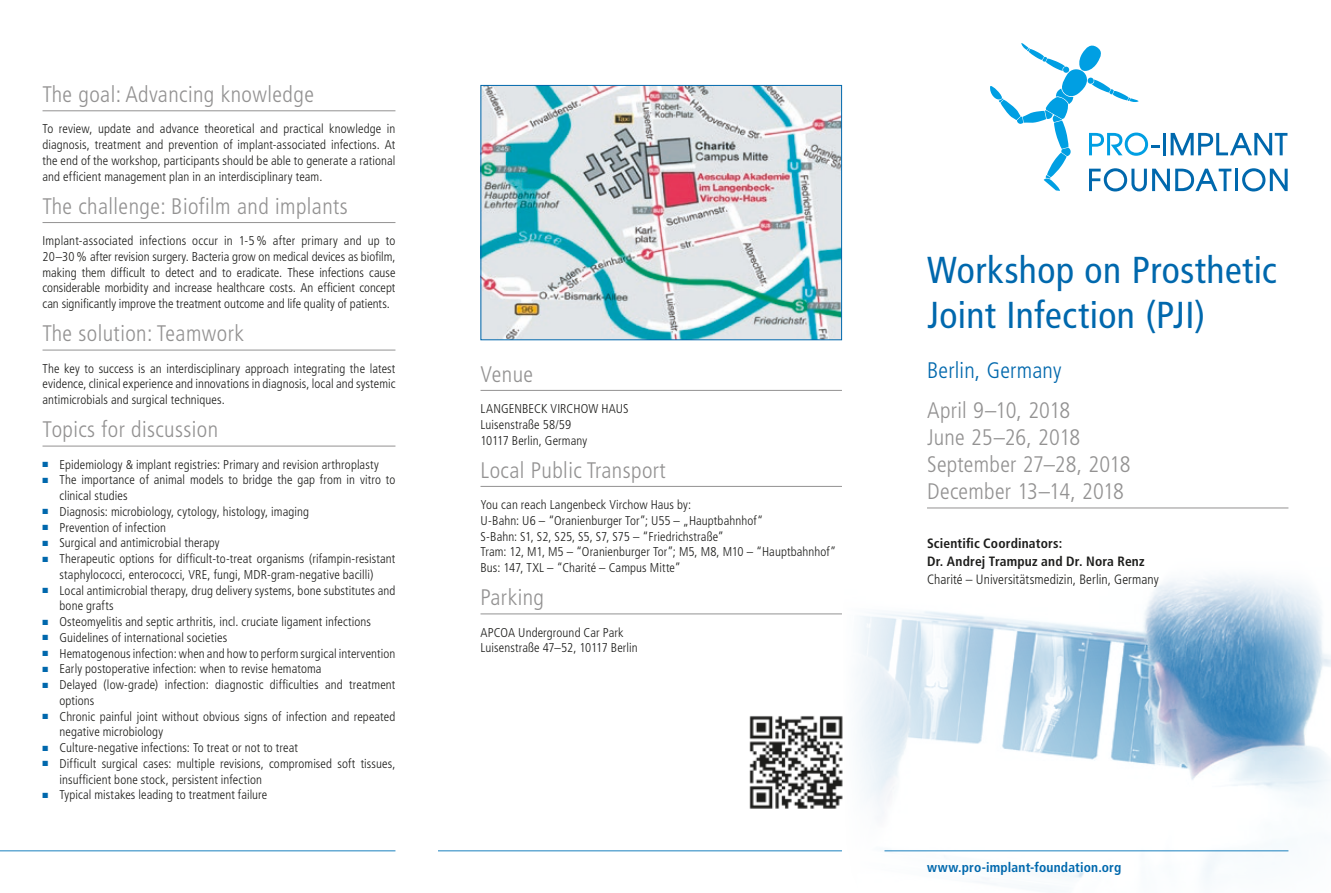
<style>
.page{position:relative;width:1331px;height:893px;background:#fff}
.page>*{position:absolute;margin:0;border:0;box-sizing:border-box;transform-origin:0 0}
.t1{font:condensed 37.5px/45px "Frutiger LT";letter-spacing:.01em;color:#0068ad}
.t2{font:300 condensed 22.5px/27px "Frutiger LT";letter-spacing:.02em;color:#939292}
.t3{font:300 condensed 22.5px "Frutiger LT";letter-spacing:.01em;color:#0068ad}
.t4{font:700 condensed 13.5px/18px "Frutiger LT";letter-spacing:.015em;color:#1d1d1b}
.t5{font:300 condensed 13.5px "Frutiger LT";letter-spacing:.005em;color:#1d1d1b}
.t6{font:700 condensed 13.5px "Frutiger LT";letter-spacing:.015em;color:#0068ad}
.t7{font:300 condensed 12.75px/15.8px "Frutiger LT";letter-spacing:.005em;color:#1d1d1b}
.s1{color:#0068ad}
</style>
<div class="page">
<hr style="left:43px;top:110px;width:352px;height:1px;background:#939292">
<hr style="left:43px;top:222px;width:352px;height:1px;background:#939292">
<hr style="left:43px;top:350px;width:352px;height:1px;background:#939292">
<hr style="left:43px;top:446px;width:352px;height:1px;background:#939292">
<hr style="left:0;top:850px;width:395px;height:1px;background:#1980be">
<hr style="left:438px;top:850px;width:404px;height:1px;background:#1980be">
<hr style="left:480px;top:390px;width:362px;height:1px;background:#939292">
<hr style="left:480px;top:486px;width:362px;height:1px;background:#939292">
<hr style="left:480px;top:613px;width:362px;height:1px;background:#939292">
<img style="left:749px;top:716px;width:93px;height:93px">
<img style="left:842px;top:575px;width:489px;height:308px">
<hr style="left:927px;top:508px;width:361px;height:1px;background:#939292">
<svg style="left:991px;top:43px;width:297px;height:148px"></svg>
<hr style="left:884px;top:850px;width:404px;height:1px;background:#1980be">
<img style="left:482px;top:87px;width:358px;height:251px">
<div style="left:480px;top:85px;width:362px;height:255px;border:1px solid #0068ad"></div>
<h2 class="t2" style="left:43px;top:81px;width:273px">The goal: Advancing knowledge</h2>
<p class="t7" style="left:43px;top:121px;width:354px;text-align:justify">To review, update and advance theoretical and practical knowledge in diagnosis, treatment and prevention of implant-associated infections. At the end of the workshop, participants should be able to generate a rational and efficient management plan in an interdisciplinary team.</p>
<h2 class="t2" style="left:43px;top:193px;width:307px">The challenge: Biofilm and implants</h2>
<p class="t7" style="left:43px;top:233px;width:354px;text-align:justify">Implant-associated infections occur in 1-5 % after primary and up to 20–30 % after revision surgery. Bacteria grow on medical devices as biofilm, making them difficult to detect and to eradicate. These infections cause considerable morbidity and increase healthcare costs. An efficient concept can significantly improve the treatment outcome and life quality of patients.</p>
<h2 class="t2" style="left:43px;top:320px;width:203px">The solution: Teamwork</h2>
<p class="t7" style="left:43px;top:361px;width:354px;text-align:justify">The key to success is an interdisciplinary approach integrating the latest evidence, clinical experience and innovations in diagnosis, local and systemic antimicrobials and surgical techniques.</p>
<h2 class="t2" style="left:43px;top:416px;width:177px">Topics for discussion</h2>
<p class="t7" style="left:43px;top:457px;width:338px"><span class="s1">■</span> Epidemiology &amp; implant registries: Primary and revision arthroplasty</p>
<p class="t7" style="left:60px;top:472px;width:337px;text-indent:-17px"><span class="s1">■</span> The importance of animal models to bridge the gap from in vitro to clinical studies</p>
<p class="t7" style="left:43px;top:504px;width:268px"><span class="s1">■</span> Diagnosis: microbiology, cytology, histology, imaging</p>
<p class="t7" style="left:43px;top:520px;width:125px"><span class="s1">■</span> Prevention of infection</p>
<p class="t7" style="left:43px;top:535px;width:179px"><span class="s1">■</span> Surgical and antimicrobial therapy</p>
<p class="t7" style="left:43px;top:551px;width:354px;text-align:center"><span class="s1">■</span> Therapeutic options for difficult-to-treat organisms (rifampin-resistant staphylococci, enterococci, VRE, fungi, MDR-gram-negative bacilli)</p>
<p class="t7" style="left:60px;top:583px;width:337px;text-indent:-17px"><span class="s1">■</span> Local antimicrobial therapy, drug delivery systems, bone substitutes and bone grafts</p>
<p class="t7" style="left:43px;top:614px;width:330px"><span class="s1">■</span> Osteomyelitis and septic arthritis, incl. cruciate ligament infections</p>
<p class="t7" style="left:43px;top:630px;width:186px"><span class="s1">■</span> Guidelines of international societies</p>
<p class="t7" style="left:43px;top:646px;width:354px"><span class="s1">■</span> Hematogenous infection: when and how to perform surgical intervention</p>
<p class="t7" style="left:43px;top:661px;width:280px"><span class="s1">■</span> Early postoperative infection: when to revise hematoma</p>
<p class="t7" style="left:60px;top:677px;width:337px;text-indent:-17px"><span class="s1">■</span> Delayed (low-grade) infection: diagnostic difficulties and treatment options</p>
<p class="t7" style="left:60px;top:709px;width:337px;text-indent:-17px"><span class="s1">■</span> Chronic painful joint without obvious signs of infection and repeated negative microbiology</p>
<p class="t7" style="left:43px;top:740px;width:257px"><span class="s1">■</span> Culture-negative infections: To treat or not to treat</p>
<p class="t7" style="left:60px;top:756px;width:337px;text-indent:-17px"><span class="s1">■</span> Difficult surgical cases: multiple revisions, compromised soft tissues, insufficient bone stock, persistent infection</p>
<p class="t7" style="left:43px;top:787px;width:226px"><span class="s1">■</span> Typical mistakes leading to treatment failure</p>
<h2 class="t2" style="left:480px;top:361px;width:54px">Venue</h2>
<p class="t7" style="left:480px;top:401px;width:150px">LANGENBECK VIRCHOW HAUS<br>Luisenstraße 58/59<br>10117 Berlin, Germany</p>
<h2 class="t2" style="left:480px;top:457px;width:187px">Local Public Transport</h2>
<p class="t7" style="left:480px;top:497px;width:357px">You can reach Langenbeck Virchow Haus by:<br>U-Bahn: U6 – “Oranienburger Tor”; U55 – „Hauptbahnhof“<br>S-Bahn: S1, S2, S25, S5, S7, S75 – “Friedrichstraße”<br>Tram: 12, M1, M5 – “Oranienburger Tor”; M5, M8, M10 – “Hauptbahnhof” Bus: 147, TXL – “Charité – Campus Mitte”</p>
<h2 class="t2" style="left:480px;top:584px;width:65px">Parking</h2>
<p class="t7" style="left:480px;top:624px;width:159px">APCOA Underground Car Park<br>Luisenstraße 47–52, 10117 Berlin</p>
<h1 class="t1" style="left:927px;top:248px;width:351px">Workshop on Prosthetic<br>Joint Infection (PJI)</h1>
<h2 class="t3" style="left:927px;top:358px;width:136px">Berlin, Germany</h2>
<h2 class="t2" style="left:927px;top:397px;width:205px">April 9–10, 2018<br>June 25–26, 2018<br>September 27–28, 2018<br>December 13–14, 2018</h2>
<p class="t4" style="left:927px;top:534px;width:219px">Scientific Coordinators:<br>Dr. Andrej Trampuz and Dr. Nora Renz</p>
<p class="t5" style="left:927px;top:571px;width:233px">Charité – Universitätsmedizin, Berlin, Germany</p>
<p class="t6" style="left:927px;top:859px;width:196px">www.pro-implant-foundation.org</p>
</div>
